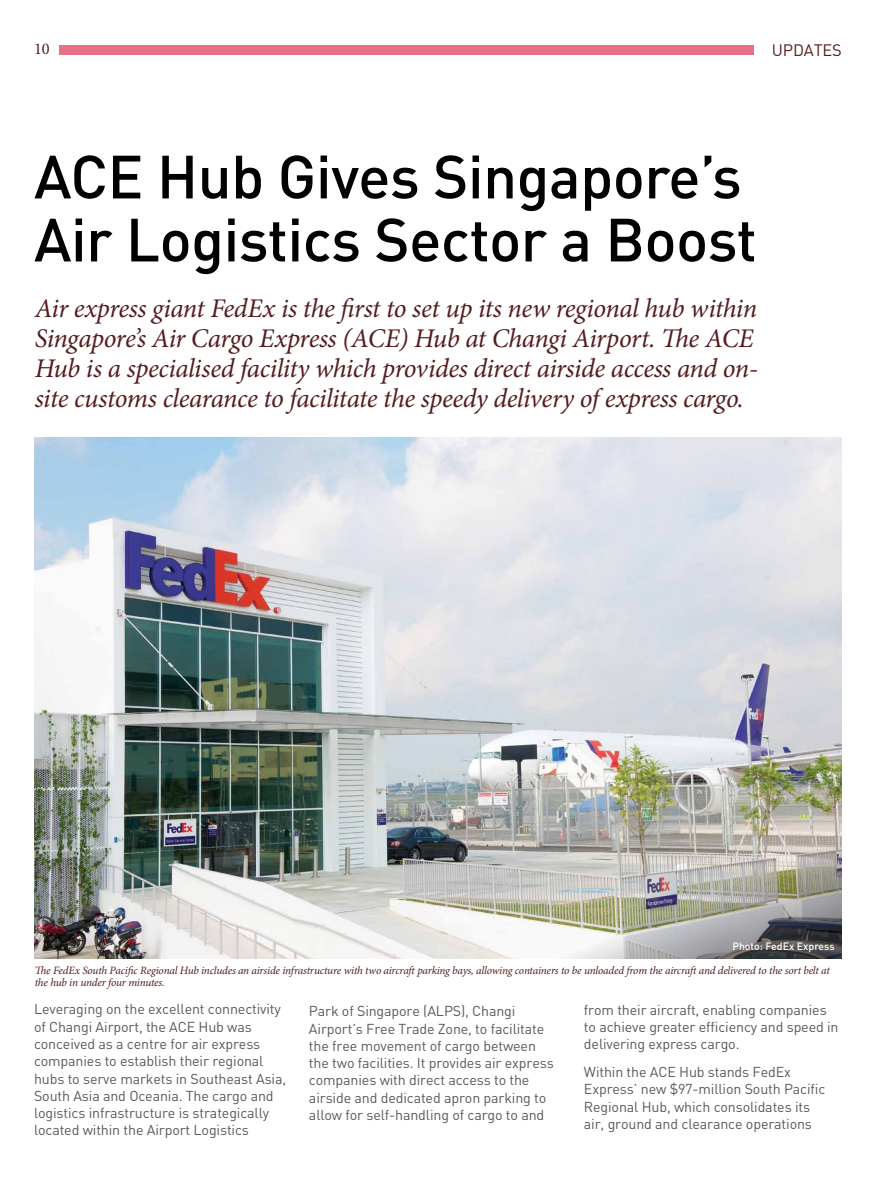
<style>
.page{position:relative;width:893px;height:1191px;background:#fff}
.page>*{position:absolute;margin:0;border:0;box-sizing:border-box;transform-origin:0 0}
.t1{font:500 60px/63px "DIN";letter-spacing:-.01em;color:#000}
.t2{font:italic 27px/30px "Minion Pro";letter-spacing:-.02em;color:#551c1e}
.t3{font:16.35px "DIN";letter-spacing:-.01em;color:#551c1e}
.t4{font:16.35px "Minion Pro";color:#551c1e}
.t5{font:14.25px/17.2px "DIN";letter-spacing:-.01em;color:#58595b}
.t6{font:italic 11.25px/12px "Minion Pro";letter-spacing:-.02em;color:#551c1e}
.t7{font:500 10.5px "DIN";color:#fff}
</style>
<div class="page">
<div style="left:60px;top:45px;width:694px;height:9px;background:#e67086"></div>
<img style="left:34px;top:437px;width:808px;height:521px">
<img style="left:309px;top:667px;width:533px;height:291px">
<p class="t4" style="left:34px;top:38px;width:17px">10</p>
<p class="t3" style="left:772px;top:40px;width:72px">UPDATES</p>
<h1 class="t1" style="left:34px;top:143px;width:724px">ACE Hub Gives Singapore’s<br>Air Logistics Sector a Boost</h1>
<p class="t2" style="left:35px;top:294px;width:725px">Air express giant FedEx is the first to set up its new regional hub within Singapore’s Air Cargo Express (ACE) Hub at Changi Airport. The ACE Hub is a specialised facility which provides direct airside access and on&shy;site customs clearance to facilitate the speedy delivery of express cargo.</p>
<p class="t7" style="left:732px;top:939px;width:104px">Photo: FedEx Express</p>
<p class="t6" style="left:35px;top:964px;width:797px">The FedEx South Pacific Regional Hub includes an airside infrastructure with two aircraft parking bays, allowing containers to be unloaded from the aircraft and delivered to the sort belt at the hub in under four minutes.</p>
<p class="t5" style="left:34px;top:1000px;width:254px">Leveraging on the excellent connectivity of Changi Airport, the ACE Hub was conceived as a centre for air express companies to establish their regional hubs to serve markets in Southeast Asia, South Asia and Oceania. The cargo and logistics infrastructure is strategically located within the Airport Logistics</p>
<p class="t5" style="left:309px;top:1002px;width:246px">Park of Singapore (ALPS), Changi Airport’s Free Trade Zone, to facilitate the free movement of cargo between the two facilities. It provides air express companies with direct access to the airside and dedicated apron parking to allow for self-handling of cargo to and</p>
<p class="t5" style="left:584px;top:1000px;width:256px">from their aircraft, enabling companies to achieve greater efficiency and speed in delivering express cargo.</p>
<p class="t5" style="left:584px;top:1063px;width:243px">Within the ACE Hub stands FedEx Express’ new $97-million South Pacific Regional Hub, which consolidates its air, ground and clearance operations</p>
</div>
